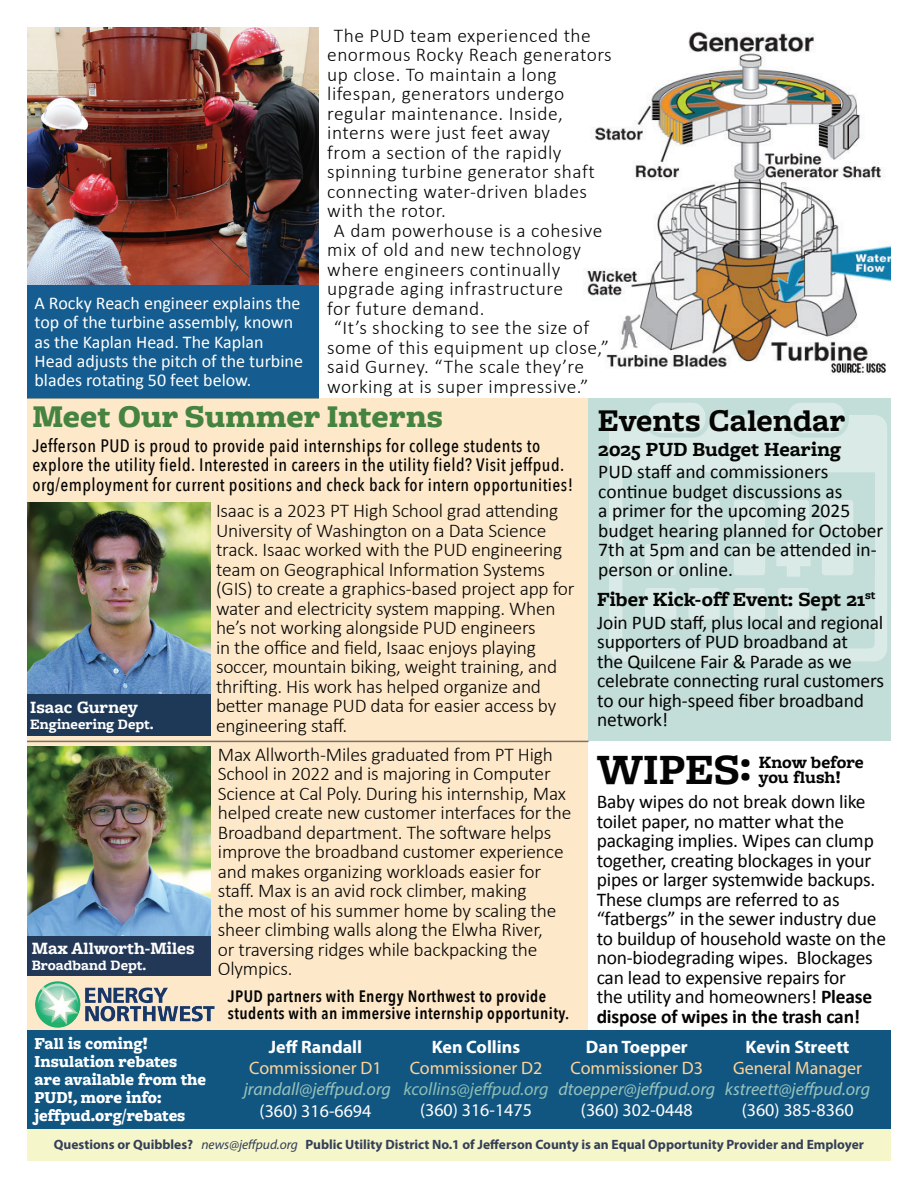
<style>
.page{position:relative;width:918px;height:1188px;background:#fff}
.page>*{position:absolute;margin:0;border:0;box-sizing:border-box;transform-origin:0 0}
.t1{font:700 45px "Freight Macro Pro";color:#040503}
.t2{font:900 33px "Freight Macro Pro";color:#458340}
.t3{font:700 33px "Freight Macro Pro";color:#040503}
.t4{font:700 21px "Freight Macro Pro";color:#040503}
.t5{font:300 19.5px/19.5px "Calibri";letter-spacing:-.01em;color:#040503}
.t6{font:19.5px/19.5px "Calibri";letter-spacing:-.01em;color:#040503}
.t7{font:300 19.5px "Calibri";letter-spacing:.025em;color:#040503}
.t8{font:300 19.5px "Calibri";letter-spacing:.02em;color:#040503}
.t9{font:500 18px/19.5px "Avenir Next Condensed";letter-spacing:.025em;color:#040503}
.t10{font:18px/19.5px "Calibri";color:#fff}
.t11{font:italic 18px "Myriad Pro";color:#98c4bd}
.t12{font:18px "Myriad Pro";color:#fed399}
.t13{font:18px "Myriad Pro";color:#fff}
.t14{font:700 18px "Myriad Pro";color:#fff}
.t15{font:700 18px "Freight Macro Pro";color:#fff}
.t16{font:italic 18px "Myriad Pro";color:#8dbeb4}
.t17{font:700 18px/15px "Freight Macro Pro";color:#040503}
.t18{font:900 17.55px/18px "Freight Macro Pro";color:#fff;scale:.94 1}
.t19{font:600 16.5px/16.5px "Avenir Next Condensed";letter-spacing:.025em;color:#040503}
.t20{font:700 15px "Freight Macro Pro";color:#fff}
.t21{font:700 13.5px "Myriad Pro";color:#343f57}
.s1{font-weight:700}
.s2{font-weight:400;font-style:italic}
</style>
<div class="page">
<div style="left:588px;top:399px;width:303px;height:342px;background:#c3ddd8"></div>
<svg style="left:609px;top:415px;width:278px;height:247px"></svg>
<div style="left:649px;top:403px;width:56px;height:30px;background:#daeae7;border-radius:13px"></div>
<div style="left:788px;top:403px;width:57px;height:30px;background:#daeae7;border-radius:13px"></div>
<svg style="left:776px;top:542px;width:35px;height:35px"></svg>
<img style="left:27px;top:27px;width:292px;height:258px">
<div style="left:27px;top:285px;width:292px;height:114px;background:#155d90"></div>
<div style="left:27px;top:399px;width:560px;height:667px;background:#fee8ca"></div>
<img style="left:584px;top:31px;width:306px;height:344px">
<div style="left:27px;top:1030px;width:864px;height:99px;background:#115681"></div>
<div style="left:27px;top:1129px;width:864px;height:32px;background:#f5f6ca"></div>
<img style="left:27px;top:746px;width:184px;height:190px">
<img style="left:27px;top:503px;width:184px;height:191px">
<div style="left:27px;top:694px;width:184px;height:42px;background:#1e3957"></div>
<div style="left:27px;top:936px;width:184px;height:40px;background:#233856"></div>
<img style="left:35px;top:981px;width:179px;height:47px">
<hr style="left:27px;top:741px;width:562px;height:1px;background:#040503">
<p class="t10" style="left:34px;top:292px;width:270px">A Rocky Reach engineer explains the top of the turbine assembly, known as the Kaplan Head. The Kaplan Head adjusts the pitch of the turbine blades rotating 50 feet below.</p>
<p class="t7" style="left:334px;top:23px;width:258px">The PUD team experienced the</p>
<p class="t7" style="left:327px;top:43px;width:286px">enormous Rocky Reach generators</p>
<p class="t7" style="left:327px;top:62px;width:231px">up close. To maintain a long</p>
<p class="t7" style="left:327px;top:82px;width:238px">lifespan, generators undergo</p>
<p class="t7" style="left:327px;top:101px;width:237px">regular maintenance. Inside,</p>
<p class="t8" style="left:327px;top:121px;width:225px">interns were just feet away</p>
<p class="t7" style="left:327px;top:140px;width:236px">from a section of the rapidly</p>
<p class="t7" style="left:327px;top:160px;width:269px">spinning turbine generator shaft</p>
<p class="t7" style="left:327px;top:179px;width:261px">connecting water-driven blades</p>
<p class="t7" style="left:327px;top:199px;width:120px">with the rotor.</p>
<p class="t7" style="left:334px;top:218px;width:270px">A dam powerhouse is a cohesive</p>
<p class="t7" style="left:327px;top:238px;width:255px">mix of old and new technology</p>
<p class="t7" style="left:327px;top:257px;width:235px">where engineers continually</p>
<p class="t7" style="left:327px;top:277px;width:237px">upgrade aging infrastructure</p>
<p class="t7" style="left:327px;top:296px;width:159px">for future demand.</p>
<p class="t7" style="left:334px;top:316px;width:257px">“It’s shocking to see the size of</p>
<p class="t7" style="left:327px;top:335px;width:284px">some of this equipment up close,”</p>
<p class="t7" style="left:327px;top:355px;width:258px">said Gurney. “The scale they’re</p>
<p class="t7" style="left:327px;top:374px;width:263px">working at is super impressive.”</p>
<h2 class="t2" style="left:32px;top:393px;width:412px">Meet Our Summer Interns</h2>
<p class="t9" style="left:32px;top:436px;width:542px">Jefferson PUD is proud to provide paid internships for college students to explore the utility field. Interested in careers in the utility field? Visit jeffpud. org/employment for current positions and check back for intern opportunities!</p>
<p class="t5" style="left:216px;top:501px;width:360px">Isaac is a 2023 PT High School grad attending University of Washington on a Data Science track. Isaac worked with the PUD engineering team on Geographical Information Systems (GIS) to create a graphics-based project app for water and electricity system mapping. When he’s not working alongside PUD engineers<br>in the office and field, Isaac enjoys playing soccer, mountain biking, weight training, and thrifting. His work has helped organize and better manage PUD data for easier access by engineering staff.</p>
<p class="t15" style="left:30px;top:694px;width:109px">Isaac Gurney</p>
<p class="t20" style="left:30px;top:714px;width:125px">Engineering Dept.</p>
<p class="t15" style="left:32px;top:936px;width:164px">Max Allworth-Miles</p>
<p class="t20" style="left:32px;top:955px;width:116px">Broadband Dept.</p>
<p class="t5" style="left:218px;top:744px;width:355px">Max Allworth-Miles graduated from PT High School in 2022 and is majoring in Computer Science at Cal Poly. During his internship, Max helped create new customer interfaces for the Broadband department. The software helps improve the broadband customer experience and makes organizing workloads easier for staff. Max is an avid rock climber, making<br>the most of his summer home by scaling the sheer climbing walls along the Elwha River,<br>or traversing ridges while backpacking the Olympics.</p>
<p class="t19" style="left:228px;top:988px;width:343px">JPUD partners with Energy Northwest to provide students with an immersive internship opportunity.</p>
<h2 class="t3" style="left:598px;top:397px;width:249px">Events Calendar</h2>
<p class="t4" style="left:598px;top:434px;width:244px">2025 PUD Budget Hearing</p>
<p class="t6" style="left:598px;top:461px;width:287px">PUD staff and commissioners continue budget discussions as<br>a primer for the upcoming 2025 budget hearing planned for October<br>7th at 5pm and can be attended in&shy;person or online.</p>
<p class="t4" style="left:597px;top:584px;width:280px">Fiber Kick-off Event: Sept 21<sup>st</sup></p>
<p class="t6" style="left:597px;top:612px;width:288px">Join PUD staff, plus local and regional supporters of PUD broadband at<br>the Quilcene Fair &amp; Parade as we celebrate connecting rural customers to our high-speed fiber broadband network!</p>
<h1 class="t1" style="left:597px;top:738px;width:156px">WIPES:</h1>
<p class="t6" style="left:597px;top:792px;width:291px">Baby wipes do not break down like toilet paper, no matter what the packaging implies. Wipes can clump together, creating blockages in your pipes or larger systemwide backups.<br>These clumps are referred to as “fatbergs” in the sewer industry due to buildup of household waste on the non-biodegrading wipes. Blockages can lead to expensive repairs for<br>the utility and homeowners! <span class="s1">Please dispose of wipes in the trash can!</span></p>
<p class="t17" style="left:759px;top:754px;width:107px">Know before you flush!</p>
<p class="t18" style="left:35px;top:1034px;width:184px">Fall is coming!<br>Insulation rebates are available from the<br>PUD!, more info: jeffpud.org/rebates</p>
<p class="t21" style="left:54px;top:1136px;width:812px">Questions or Quibbles? <span class="s2">news@jeffpud.org</span> Public Utility District No.1 of Jefferson County is an Equal Opportunity Provider and Employer</p>
<p class="t14" style="left:746px;top:1035px;width:105px">Kevin Streett</p>
<p class="t12" style="left:733px;top:1057px;width:131px">General Manager</p>
<p class="t11" style="left:725px;top:1078px;width:147px">kstreett@jeffpud.org</p>
<p class="t13" style="left:742px;top:1099px;width:113px">(360) 385-8360</p>
<p class="t14" style="left:269px;top:1036px;width:95px">Jeff Randall</p>
<p class="t12" style="left:249px;top:1057px;width:134px">Commissioner D1</p>
<p class="t11" style="left:244px;top:1078px;width:149px">jrandall@jeffpud.org</p>
<p class="t13" style="left:260px;top:1100px;width:113px">(360) 316-6694</p>
<p class="t14" style="left:432px;top:1036px;width:90px">Ken Collins</p>
<p class="t12" style="left:410px;top:1057px;width:134px">Commissioner D2</p>
<p class="t16" style="left:403px;top:1078px;width:147px">kcollins@jeffpud.org</p>
<p class="t13" style="left:420px;top:1099px;width:113px">(360) 316-1475</p>
<p class="t14" style="left:586px;top:1035px;width:103px">Dan Toepper</p>
<p class="t12" style="left:571px;top:1057px;width:134px">Commissioner D3</p>
<p class="t11" style="left:558px;top:1078px;width:159px">dtoepper@jeffpud.org</p>
<p class="t13" style="left:581px;top:1099px;width:113px">(360) 302-0448</p>
</div>
